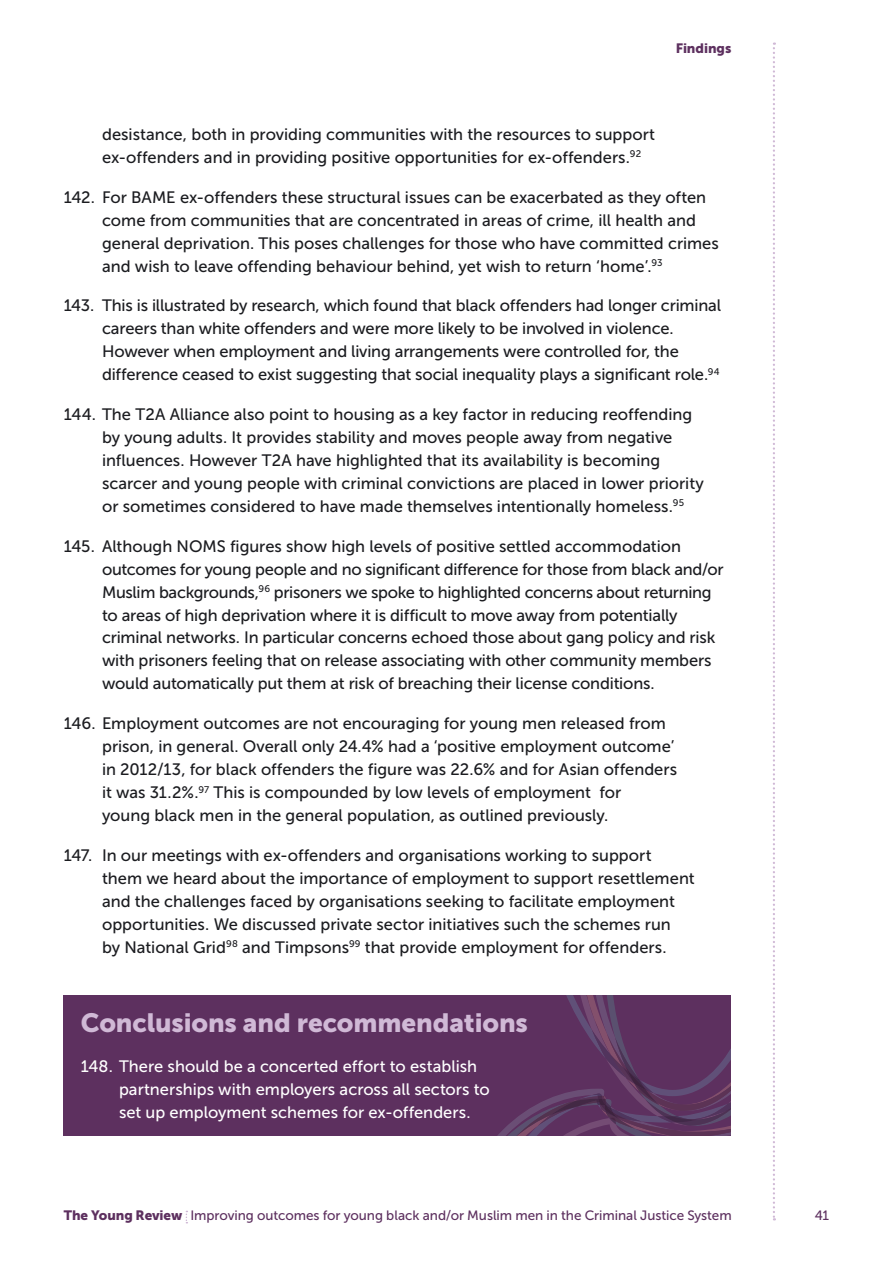
<style>
.page{position:relative;width:893px;height:1263px;background:#fff}
.page>*{position:absolute;margin:0;border:0;box-sizing:border-box;transform-origin:0 0}
.t1{font:26.25px "Museo Sans 900";letter-spacing:-.005em;color:#d0b9d6}
.t2{font:16.5px/23px "Museo Sans 500";letter-spacing:-.005em;color:#1b1c20}
.t3{font:16.5px/23.2px "Museo Sans 500";color:#fff}
.t4{font:13.5px "Museo Sans 500";color:#5d305f}
.t5{font:13.5px "Museo Sans 900";letter-spacing:-.005em;color:#5d305f}
.s1{font-family:"Museo Sans 900"}
</style>
<div class="page">
<svg style="left:773px;top:43px;width:2px;height:1177px"></svg>
<div style="left:64px;top:995px;width:667px;height:140px;background:#5d305f"></div>
<svg style="left:498px;top:995px;width:233px;height:140px"></svg>
<p class="t5" style="left:676px;top:40px;width:57px">Findings</p>
<p class="t2" style="left:102px;top:123px;width:555px">desistance, both in providing communities with the resources to support ex-offenders and in providing positive opportunities for ex-offenders.<sup>92</sup></p>
<p class="t2" style="left:102px;top:186px;width:618px;text-indent:-38px">142. For BAME ex-offenders these structural issues can be exacerbated as they often come from communities that are concentrated in areas of crime, ill health and general deprivation. This poses challenges for those who have committed crimes and wish to leave offending behaviour behind, yet wish to return ‘home’.<sup>93</sup></p>
<p class="t2" style="left:102px;top:294px;width:621px;text-indent:-38px">143. This is illustrated by research, which found that black offenders had longer criminal careers than white offenders and were more likely to be involved in violence.<br>However when employment and living arrangements were controlled for, the difference ceased to exist suggesting that social inequality plays a significant role.<sup>94</sup></p>
<p class="t2" style="left:102px;top:403px;width:603px;text-indent:-38px">144. The T2A Alliance also point to housing as a key factor in reducing reoffending by young adults. It provides stability and moves people away from negative influences. However T2A have highlighted that its availability is becoming scarcer and young people with criminal convictions are placed in lower priority or sometimes considered to have made themselves intentionally homeless.<sup>95</sup></p>
<p class="t2" style="left:102px;top:535px;width:623px;text-indent:-38px">145. Although NOMS figures show high levels of positive settled accommodation outcomes for young people and no significant difference for those from black and/or Muslim backgrounds,<sup>96</sup> prisoners we spoke to highlighted concerns about returning to areas of high deprivation where it is difficult to move away from potentially criminal networks. In particular concerns echoed those about gang policy and risk with prisoners feeling that on release associating with other community members would automatically put them at risk of breaching their license conditions.</p>
<p class="t2" style="left:102px;top:712px;width:577px;text-indent:-38px">146. Employment outcomes are not encouraging for young men released from prison, in general. Overall only 24.4% had a ‘positive employment outcome’ in 2012/13, for black offenders the figure was 22.6% and for Asian offenders it was 31.2%.<sup>97</sup> This is compounded by low levels of employment for<br>young black men in the general population, as outlined previously.</p>
<p class="t2" style="left:102px;top:844px;width:594px;text-indent:-38px">147. In our meetings with ex-offenders and organisations working to support them we heard about the importance of employment to support resettlement and the challenges faced by organisations seeking to facilitate employment opportunities. We discussed private sector initiatives such the schemes run<br>by National Grid<sup>98</sup> and Timpsons<sup>99</sup> that provide employment for offenders.</p>
<h1 class="t1" style="left:81px;top:1008px;width:449px">Conclusions and recommendations</h1>
<p class="t3" style="left:119px;top:1055px;width:372px;text-indent:-38px">148. There should be a concerted effort to establish partnerships with employers across all sectors to set up employment schemes for ex-offenders.</p>
<p class="t4" style="left:64px;top:1208px;width:669px"><span class="s1">The Young Review</span> Improving outcomes for young black and/or Muslim men in the Criminal Justice System</p>
<p class="t4" style="left:815px;top:1208px;width:16px">41</p>
</div>
